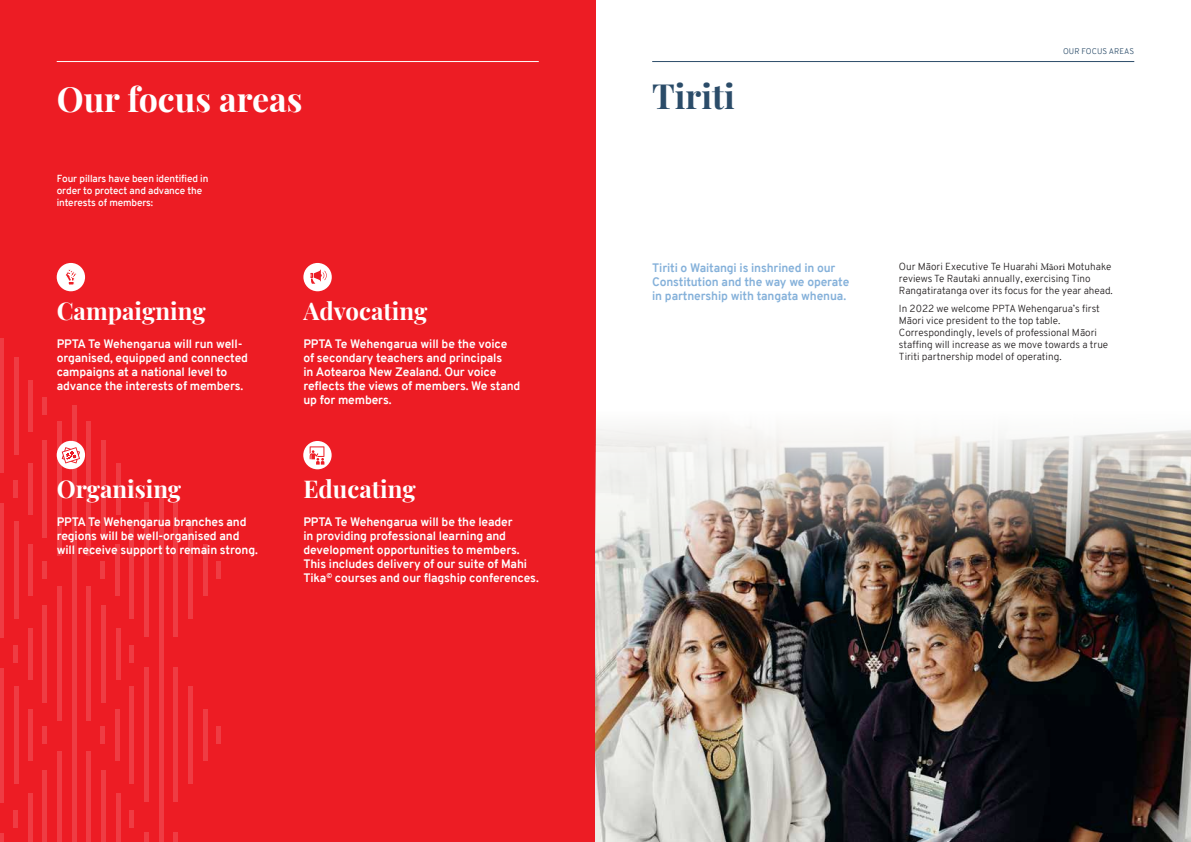
<style>
.page{position:relative;width:1191px;height:842px;background:#fff}
.page>*{position:absolute;margin:0;border:0;box-sizing:border-box;transform-origin:0 0}
.t1{font:700 34px "Playfair Display";color:#fff}
.t2{font:700 34px "Playfair Display";color:#2b4c69}
.t3{font:700 24px "Playfair Display";color:#fff}
.t4{font:700 12px/14px "Overpass";letter-spacing:-.01em;color:#fff}
.t5{font:700 12px/14px "Overpass";letter-spacing:-.01em;color:#85b1da}
.t6{font:300 10px/12px "Overpass";color:#231f20}
.t7{font:600 10px/12px "Overpass";letter-spacing:-.01em;color:#fff}
.t8{font:300 8px "Overpass";letter-spacing:.01em;color:#2b4c69}
.s1{font-family:"Minion Pro";font-weight:400}
</style>
<div class="page">
<div style="left:0;top:0;width:595px;height:842px;background:#ed1c24"></div>
<div style="left:42px;top:397px;width:5px;height:17px;background:#ef3c43"></div>
<hr style="left:29px;top:380px;width:4px;height:51px;background:#ef3c43">
<hr style="left:14px;top:357px;width:4px;height:97px;background:#ef3c43">
<hr style="left:0;top:338px;width:4px;height:135px;background:#ef3c43">
<div style="left:42px;top:561px;width:5px;height:18px;background:#ef3c43"></div>
<hr style="left:29px;top:545px;width:4px;height:51px;background:#ef3c43">
<hr style="left:14px;top:522px;width:4px;height:97px;background:#ef3c43">
<hr style="left:0;top:503px;width:4px;height:135px;background:#ef3c43">
<div style="left:42px;top:726px;width:5px;height:18px;background:#ef3c43"></div>
<hr style="left:29px;top:710px;width:4px;height:51px;background:#ef3c43">
<hr style="left:14px;top:687px;width:4px;height:97px;background:#ef3c43">
<hr style="left:0;top:668px;width:4px;height:134px;background:#ef3c43">
<svg style="left:0;top:833px;width:4px;height:9px"></svg>
<div style="left:129px;top:480px;width:5px;height:18px;background:#ef3c43"></div>
<div style="left:57px;top:421px;width:5px;height:135px;background:#ef3c43"></div>
<hr style="left:116px;top:463px;width:4px;height:51px;background:#ef3c43">
<div style="left:42px;top:440px;width:5px;height:97px;background:#ef3c43"></div>
<div style="left:101px;top:440px;width:5px;height:97px;background:#ef3c43"></div>
<hr style="left:28px;top:463px;width:4px;height:51px;background:#ef3c43">
<div style="left:86px;top:421px;width:5px;height:135px;background:#ef3c43"></div>
<div style="left:13px;top:480px;width:5px;height:18px;background:#ef3c43"></div>
<hr style="left:72px;top:405px;width:4px;height:165px;background:#ef3c43">
<div style="left:129px;top:645px;width:5px;height:18px;background:#ef3c43"></div>
<div style="left:57px;top:586px;width:5px;height:135px;background:#ef3c43"></div>
<hr style="left:116px;top:628px;width:4px;height:51px;background:#ef3c43">
<div style="left:42px;top:605px;width:5px;height:97px;background:#ef3c43"></div>
<div style="left:101px;top:605px;width:5px;height:97px;background:#ef3c43"></div>
<hr style="left:28px;top:628px;width:4px;height:51px;background:#ef3c43">
<div style="left:86px;top:586px;width:5px;height:135px;background:#ef3c43"></div>
<div style="left:13px;top:645px;width:5px;height:18px;background:#ef3c43"></div>
<hr style="left:72px;top:570px;width:4px;height:165px;background:#ef3c43">
<div style="left:129px;top:810px;width:5px;height:17px;background:#ef3c43"></div>
<div style="left:57px;top:751px;width:5px;height:91px;background:#ef3c43"></div>
<hr style="left:116px;top:793px;width:4px;height:49px;background:#ef3c43">
<div style="left:42px;top:770px;width:5px;height:72px;background:#ef3c43"></div>
<div style="left:101px;top:770px;width:5px;height:72px;background:#ef3c43"></div>
<hr style="left:28px;top:793px;width:4px;height:49px;background:#ef3c43">
<div style="left:86px;top:751px;width:5px;height:91px;background:#ef3c43"></div>
<div style="left:13px;top:810px;width:5px;height:17px;background:#ef3c43"></div>
<hr style="left:72px;top:735px;width:4px;height:107px;background:#ef3c43">
<div style="left:216px;top:561px;width:5px;height:18px;background:#ef3c43"></div>
<div style="left:144px;top:502px;width:5px;height:135px;background:#ef3c43"></div>
<div style="left:203px;top:544px;width:5px;height:51px;background:#ef3c43"></div>
<hr style="left:130px;top:521px;width:4px;height:97px;background:#ef3c43">
<div style="left:188px;top:521px;width:5px;height:97px;background:#ef3c43"></div>
<div style="left:115px;top:544px;width:5px;height:51px;background:#ef3c43"></div>
<hr style="left:174px;top:502px;width:4px;height:135px;background:#ef3c43">
<div style="left:100px;top:561px;width:5px;height:18px;background:#ef3c43"></div>
<div style="left:159px;top:486px;width:5px;height:165px;background:#ef3c43"></div>
<div style="left:216px;top:726px;width:5px;height:18px;background:#ef3c43"></div>
<div style="left:144px;top:667px;width:5px;height:135px;background:#ef3c43"></div>
<div style="left:203px;top:709px;width:5px;height:51px;background:#ef3c43"></div>
<hr style="left:130px;top:686px;width:4px;height:97px;background:#ef3c43">
<div style="left:188px;top:686px;width:5px;height:97px;background:#ef3c43"></div>
<div style="left:115px;top:709px;width:5px;height:51px;background:#ef3c43"></div>
<hr style="left:174px;top:667px;width:4px;height:135px;background:#ef3c43">
<div style="left:100px;top:726px;width:5px;height:18px;background:#ef3c43"></div>
<div style="left:159px;top:651px;width:5px;height:165px;background:#ef3c43"></div>
<div style="left:144px;top:832px;width:5px;height:10px;background:#ef3c43"></div>
<hr style="left:174px;top:832px;width:4px;height:10px;background:#ef3c43">
<div style="left:159px;top:816px;width:5px;height:26px;background:#ef3c43"></div>
<img style="left:595px;top:372px;width:596px;height:470px">
<hr style="left:652px;top:61px;width:482px;height:1px;background:#2b4c69">
<hr style="left:57px;top:61px;width:482px;height:1px;background:#fff">
<div style="left:57px;top:441px;width:28px;height:28px;background:#fff;border-radius:50%"></div>
<svg style="left:62px;top:447px;width:18px;height:16px"></svg>
<div style="left:303px;top:441px;width:29px;height:28px;background:#fff;border-radius:50%"></div>
<svg style="left:309px;top:446px;width:15px;height:19px"></svg>
<div style="left:57px;top:263px;width:28px;height:28px;background:#fff;border-radius:50%"></div>
<svg style="left:65px;top:269px;width:11px;height:16px"></svg>
<div style="left:303px;top:263px;width:29px;height:28px;background:#fff;border-radius:50%"></div>
<svg style="left:310px;top:270px;width:17px;height:14px"></svg>
<h1 class="t1" style="left:57px;top:72px;width:247px">Our focus areas</h1>
<h1 class="t2" style="left:652px;top:69px;width:84px">Tiriti</h1>
<p class="t7" style="left:57px;top:172px;width:153px">Four pillars have been identified in order to protect and advance the interests of members:</p>
<p class="t8" style="left:1063px;top:45px;width:73px">OUR FOCUS AREAS</p>
<h2 class="t3" style="left:57px;top:292px;width:150px">Campaigning</h2>
<p class="t4" style="left:57px;top:337px;width:193px">PPTA Te Wehengarua will run well&shy;organised, equipped and connected campaigns at a national level to advance the interests of members.</p>
<h2 class="t3" style="left:57px;top:470px;width:126px">Organising</h2>
<p class="t4" style="left:57px;top:515px;width:203px">PPTA Te Wehengarua branches and regions will be well-organised and will receive support to remain strong.</p>
<h2 class="t3" style="left:303px;top:292px;width:125px">Advocating</h2>
<p class="t4" style="left:303px;top:337px;width:218px">PPTA Te Wehengarua will be the voice of secondary teachers and principals<br>in Aotearoa New Zealand. Our voice reflects the views of members. We stand up for members.</p>
<h2 class="t3" style="left:303px;top:470px;width:114px">Educating</h2>
<p class="t4" style="left:303px;top:515px;width:237px">PPTA Te Wehengarua will be the leader<br>in providing professional learning and development opportunities to members.<br>This includes delivery of our suite of Mahi Tika<sup>©</sup> courses and our flagship conferences.</p>
<p class="t5" style="left:652px;top:261px;width:199px">Tiriti o Waitangi is inshrined in our<br>Constitution and the way we operate in partnership with tangata whenua.</p>
<p class="t6" style="left:899px;top:261px;width:215px">Our Māori Executive Te Huarahi <span class="s1">Māori</span> Motuhake reviews Te Rautaki annually, exercising Tino<br>Rangatiratanga over its focus for the year ahead.</p>
<p class="t6" style="left:899px;top:303px;width:211px">In 2022 we welcome PPTA Wehengarua’s first Māori vice president to the top table.<br>Correspondingly, levels of professional Māori staffing will increase as we move towards a true Tiriti partnership model of operating.</p>
</div>
